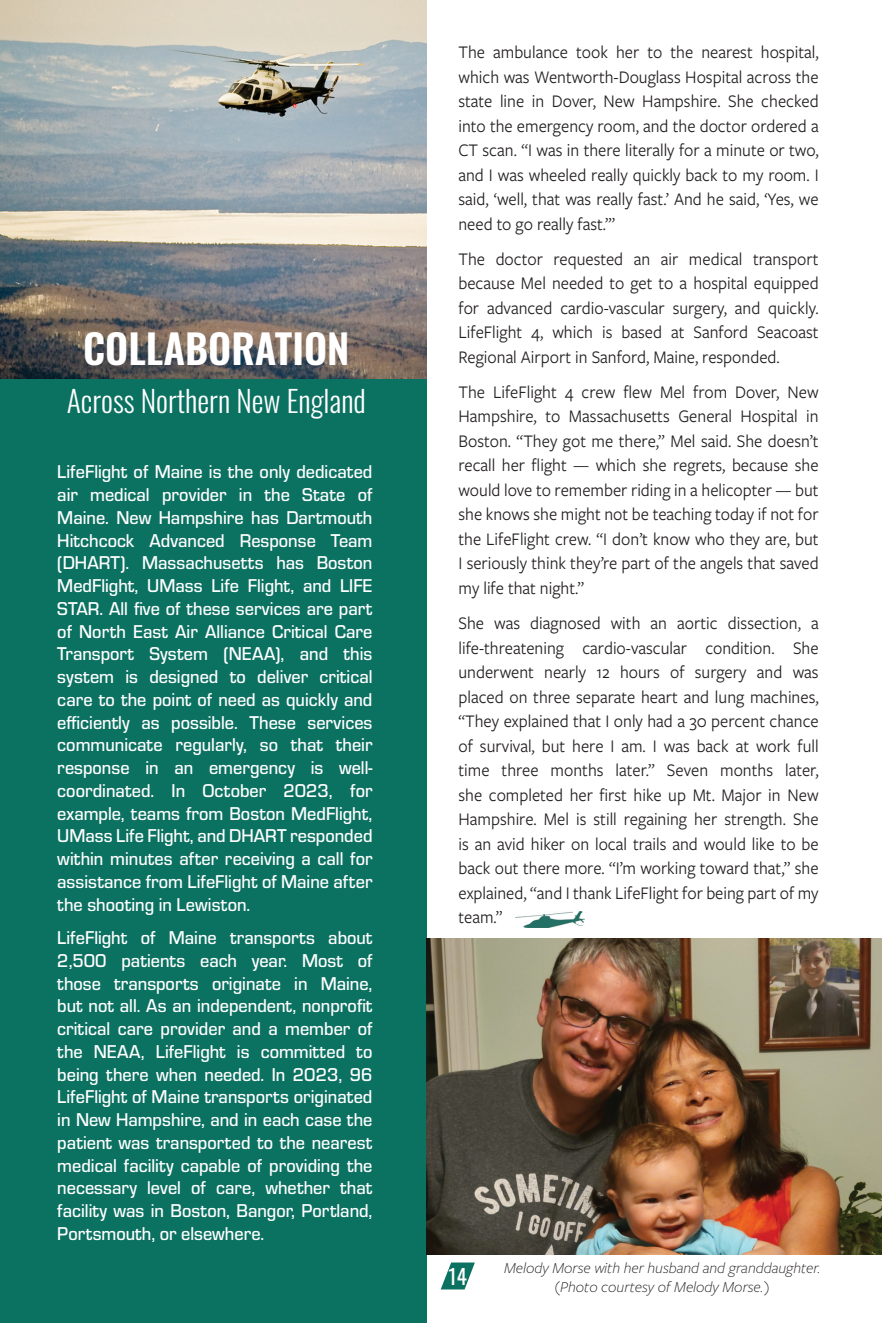
<style>
.page{position:relative;width:882px;height:1323px;background:#fff}
.page>*{position:absolute;margin:0;border:0;box-sizing:border-box;transform-origin:0 0}
.t1{font:600 40.25px "Oswald";color:#fff}
.t2{font:300 29.75px "Oswald";color:#fff}
.t3{font:21px "Oswald";color:#fff}
.t4{font:500 19.25px/22.8px "Eurostile";color:#fff;text-align:justify;scale:.95 1}
.t5{font:18.38px/24.5px "Freight Sans Pro";color:#231f20;text-align:justify;scale:.95 1}
.t6{font:italic 300 15.75px/18.9px "Freight Sans Pro";color:#231f20;text-align:center}
</style>
<div class="page">
<div style="left:0;top:0;width:426px;height:1323px;background:#0b7161"></div>
<svg style="left:441px;top:1263px;width:34px;height:26px"></svg>
<img style="left:515px;top:911px;width:69px;height:17px">
<img style="left:0;top:0;width:426px;height:378px">
<img style="left:426px;top:939px;width:456px;height:315px">
<h1 class="t1" style="left:83px;top:327px;width:268px">COLLABORATION</h1>
<h2 class="t2" style="left:67px;top:374px;width:301px">Across Northern New England</h2>
<p class="t4" style="left:57px;top:460px;width:333px">LifeFlight of Maine is the only dedicated air medical provider in the State of Maine. New Hampshire has Dartmouth Hitchcock Advanced Response Team (DHART). Massachusetts has Boston MedFlight, UMass Life Flight, and LIFE STAR. All five of these services are part of North East Air Alliance Critical Care Transport System (NEAA), and this system is designed to deliver critical care to the point of need as quickly and efficiently as possible. These services communicate regularly, so that their response in an emergency is well&shy;coordinated. In October 2023, for example, teams from Boston MedFlight, UMass Life Flight, and DHART responded within minutes after receiving a call for assistance from LifeFlight of Maine after the shooting in Lewiston.</p>
<p class="t4" style="left:57px;top:925px;width:333px">LifeFlight of Maine transports about 2,500 patients each year. Most of those transports originate in Maine, but not all. As an independent, nonprofit critical care provider and a member of the NEAA, LifeFlight is committed to being there when needed. In 2023, 96<br>LifeFlight of Maine transports originated in New Hampshire, and in each case the patient was transported to the nearest medical facility capable of providing the necessary level of care, whether that facility was in Boston, Bangor, Portland, Portsmouth, or elsewhere.</p>
<p class="t5" style="left:458px;top:39px;width:381px">The ambulance took her to the nearest hospital, which was Wentworth-Douglass Hospital across the state line in Dover, New Hampshire. She checked into the emergency room, and the doctor ordered a CT scan. “I was in there literally for a minute or two, and I was wheeled really quickly back to my room. I said, ‘well, that was really fast.’ And he said, ‘Yes, we need to go really fast.’”</p>
<p class="t5" style="left:458px;top:246px;width:381px">The doctor requested an air medical transport because Mel needed to get to a hospital equipped for advanced cardio-vascular surgery, and quickly.<br>LifeFlight 4, which is based at Sanford Seacoast Regional Airport in Sanford, Maine, responded.</p>
<p class="t5" style="left:458px;top:379px;width:381px">The LifeFlight 4 crew flew Mel from Dover, New Hampshire, to Massachusetts General Hospital in Boston. “They got me there,” Mel said. She doesn’t recall her flight — which she regrets, because she would love to remember riding in a helicopter — but she knows she might not be teaching today if not for the LifeFlight crew. “I don’t know who they are, but I seriously think they’re part of the angels that saved my life that night.”</p>
<p class="t5" style="left:458px;top:610px;width:381px">She was diagnosed with an aortic dissection, a life-threatening cardio-vascular condition. She underwent nearly 12 hours of surgery and was placed on three separate heart and lung machines, “They explained that I only had a 30 percent chance of survival, but here I am. I was back at work full time three months later.” Seven months later, she completed her first hike up Mt. Major in New Hampshire. Mel is still regaining her strength. She is an avid hiker on local trails and would like to be back out there more. “I’m working toward that,” she explained, “and I thank LifeFlight for being part of my team.”</p>
<p class="t3" style="left:449px;top:1258px;width:20px">14</p>
<p class="t6" style="left:504px;top:1258px;width:318px">Melody Morse with her husband and granddaughter. (Photo courtesy of Melody Morse.)</p>
</div>
